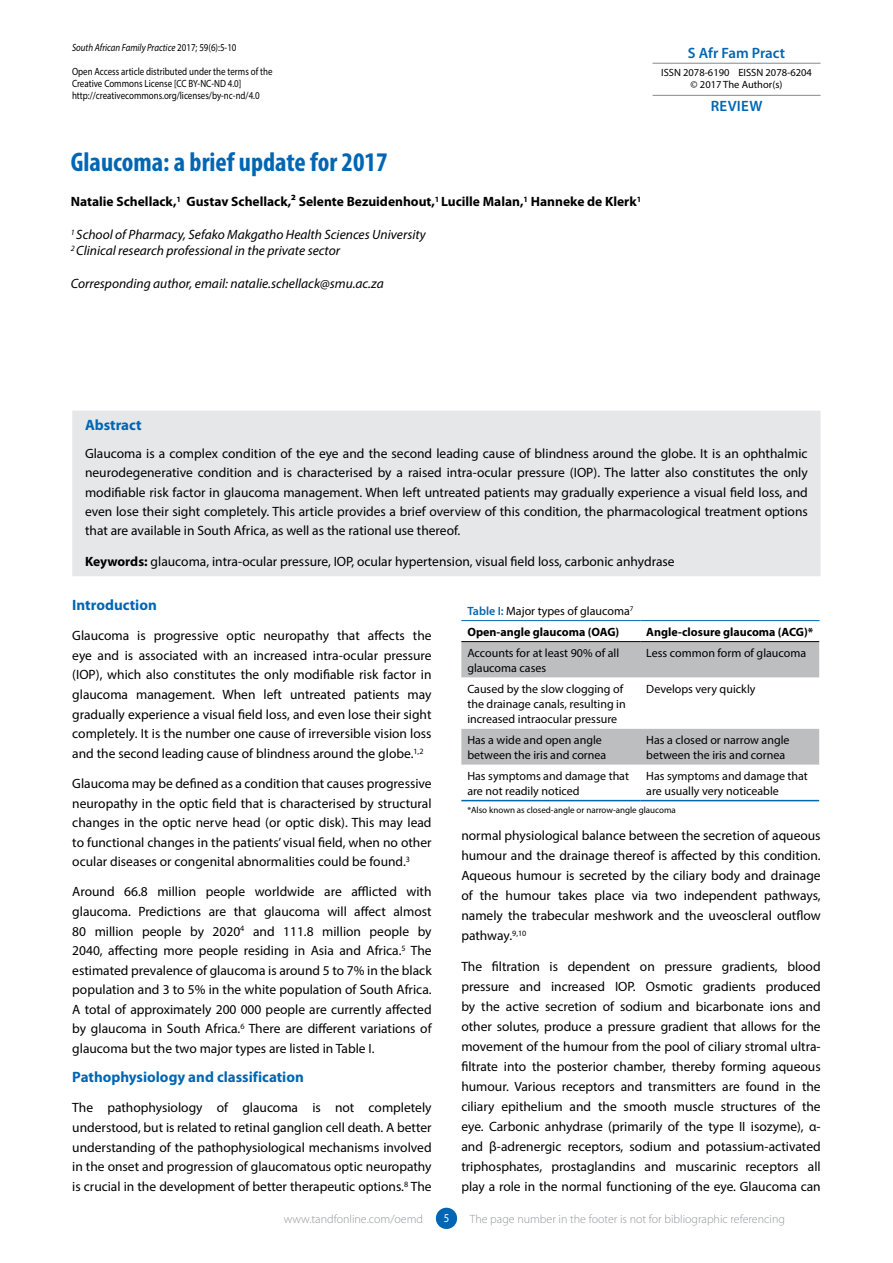
<style>
.page{position:relative;width:893px;height:1263px;background:#fff}
.page>*{position:absolute;margin:0;border:0;box-sizing:border-box;transform-origin:0 0}
.t1{font:700 condensed 27px "Myriad Pro";color:#0066b3}
.t2{font:700 15px "Myriad Pro";color:#0066b3}
.t3{font:600 15px "Myriad Pro";color:#0066b3}
.t4{font:13.5px/19.5px "Myriad Pro";color:#000;text-align:justify}
.t5{font:italic 13.5px/16.5px "Myriad Pro";color:#000}
.t6{font:700 13.5px "Myriad Pro";color:#000}
.t7{font:12px/15px "Myriad Pro";color:#000}
.t8{font:300 12px "Myriad Pro";color:#939598}
.t9{font:700 12px/21px "Myriad Pro";color:#000}
.t10{font:12px "Myriad Pro";color:#fff;scale:.9 1}
.t11{font:10.5px/12px "Myriad Pro";color:#000;scale:.85 1}
.t12{font:10.5px/12px "Myriad Pro";color:#000;text-align:center}
.t13{font:italic 10.5px "Myriad Pro";color:#000;scale:.85 1}
.t14{font:9px "Myriad Pro";color:#000}
.s1{font-style:normal}
.s2{font-weight:700}
.s3{font-weight:600;color:#0066b3}
.s4{font-weight:400}
</style>
<div class="page">
<div style="left:436px;top:1208px;width:21px;height:21px;background:#0066b3;border-radius:50%"></div>
<hr style="left:652px;top:63px;width:168px;height:1px;background:#939598">
<hr style="left:652px;top:95px;width:168px;height:1px;background:#939598">
<div style="left:72px;top:411px;width:748px;height:165px;background:#e6e7e8"></div>
<svg style="left:461px;top:621px;width:358px;height:181px"></svg>
<svg style="left:461px;top:642px;width:358px;height:123px"></svg>
<hr style="left:461px;top:620px;width:179px;height:1px;background:#0066b3">
<hr style="left:640px;top:620px;width:180px;height:1px;background:#0066b3">
<hr style="left:461px;top:800px;width:179px;height:1px;background:#0066b3">
<hr style="left:640px;top:800px;width:179px;height:1px;background:#0066b3">
<hr style="left:461px;top:641px;width:179px;height:1px;background:#000">
<hr style="left:640px;top:641px;width:179px;height:1px;background:#000">
<p class="t13" style="left:72px;top:41px;width:195px">South African Family Practice <span class="s1">2017; 59(6):5-10</span></p>
<p class="t11" style="left:72px;top:65px;width:237px">Open Access article distributed under the terms of the<br>Creative Commons License [CC BY-NC-ND 4.0] http://creativecommons.org/licenses/by-nc-nd/4.0</p>
<h1 class="t1" style="left:71px;top:145px;width:318px">Glaucoma: a brief update for 2017</h1>
<p class="t6" style="left:71px;top:192px;width:572px">Natalie Schellack,<sup>1</sup> Gustav Schellack,2 Selente Bezuidenhout,<sup>1</sup> Lucille Malan,<sup>1</sup> Hanneke de Klerk<sup>1</sup></p>
<p class="t5" style="left:71px;top:226px;width:357px"><sup>1</sup> School of Pharmacy, Sefako Makgatho Health Sciences University<br><sup>2</sup> Clinical research professional in the private sector</p>
<p class="t5" style="left:71px;top:275px;width:314px">Corresponding author, email: natalie.schellack@smu.ac.za</p>
<p class="t3" style="left:688px;top:44px;width:99px">S Afr Fam Pract</p>
<p class="t12" style="left:661px;top:67px;width:152px">ISSN 2078-6190 EISSN 2078-6204 © 2017 The Author(s)</p>
<p class="t3" style="left:711px;top:96px;width:53px">REVIEW</p>
<p class="t2" style="left:85px;top:415px;width:58px">Abstract</p>
<p class="t4" style="left:85px;top:443px;width:724px">Glaucoma is a complex condition of the eye and the second leading cause of blindness around the globe. It is an ophthalmic neurodegenerative condition and is characterised by a raised intra-ocular pressure (IOP). The latter also constitutes the only modifiable risk factor in glaucoma management. When left untreated patients may gradually experience a visual field loss, and even lose their sight completely. This article provides a brief overview of this condition, the pharmacological treatment options that are available in South Africa, as well as the rational use thereof.</p>
<p class="t4" style="left:85px;top:551px;width:591px"><span class="s2">Keywords:</span> glaucoma, intra-ocular pressure, IOP, ocular hypertension, visual field loss, carbonic anhydrase</p>
<p class="t2" style="left:72px;top:595px;width:86px">Introduction</p>
<p class="t4" style="left:72px;top:626px;width:361px">Glaucoma is progressive optic neuropathy that affects the eye and is associated with an increased intra-ocular pressure (IOP), which also constitutes the only modifiable risk factor in glaucoma management. When left untreated patients may gradually experience a visual field loss, and even lose their sight completely. It is the number one cause of irreversible vision loss and the second leading cause of blindness around the globe.<sup>1,2</sup></p>
<p class="t4" style="left:72px;top:773px;width:361px">Glaucoma may be defined as a condition that causes progressive neuropathy in the optic field that is characterised by structural changes in the optic nerve head (or optic disk). This may lead to functional changes in the patients’ visual field, when no other ocular diseases or congenital abnormalities could be found.<sup>3</sup></p>
<p class="t4" style="left:72px;top:882px;width:361px">Around 66.8 million people worldwide are afflicted with glaucoma. Predictions are that glaucoma will affect almost 80 million people by 2020<sup>4</sup> and 111.8 million people by 2040, affecting more people residing in Asia and Africa.<sup>5</sup> The estimated prevalence of glaucoma is around 5 to 7% in the black population and 3 to 5% in the white population of South Africa.<br>A total of approximately 200 000 people are currently affected by glaucoma in South Africa.<sup>6</sup> There are different variations of glaucoma but the two major types are listed in Table I.</p>
<p class="t2" style="left:72px;top:1067px;width:233px">Pathophysiology and classification</p>
<p class="t4" style="left:72px;top:1098px;width:361px">The pathophysiology of glaucoma is not completely understood, but is related to retinal ganglion cell death. A better understanding of the pathophysiological mechanisms involved in the onset and progression of glaucomatous optic neuropathy is crucial in the development of better therapeutic options.<sup>8</sup> The</p>
<p class="t9" style="left:467px;top:600px;width:168px"><span class="s3">Table I:</span> <span class="s4">Major types of glaucoma</span><sup>7<br></sup>Open-angle glaucoma (OAG)</p>
<p class="t9" style="left:646px;top:621px;width:168px">Angle-closure glaucoma (ACG)*</p>
<p class="t7" style="left:467px;top:645px;width:153px">Accounts for at least 90% of all glaucoma cases</p>
<p class="t7" style="left:646px;top:645px;width:161px">Less common form of glaucoma</p>
<p class="t7" style="left:467px;top:681px;width:160px">Caused by the slow clogging of the drainage canals, resulting in increased intraocular pressure</p>
<p class="t7" style="left:646px;top:681px;width:111px">Develops very quickly</p>
<p class="t7" style="left:467px;top:732px;width:141px">Has a wide and open angle between the iris and cornea</p>
<p class="t7" style="left:646px;top:732px;width:145px">Has a closed or narrow angle between the iris and cornea</p>
<p class="t7" style="left:467px;top:768px;width:163px">Has symptoms and damage that are not readily noticed</p>
<p class="t7" style="left:646px;top:768px;width:163px">Has symptoms and damage that are usually very noticeable</p>
<p class="t14" style="left:467px;top:805px;width:210px">*Also known as closed-angle or narrow-angle glaucoma</p>
<p class="t4" style="left:461px;top:826px;width:361px;line-height:20px">normal physiological balance between the secretion of aqueous humour and the drainage thereof is affected by this condition.<br>Aqueous humour is secreted by the ciliary body and drainage of the humour takes place via two independent pathways, namely the trabecular meshwork and the uveoscleral outflow pathway.<sup>9,10</sup></p>
<p class="t4" style="left:461px;top:956px;width:361px;line-height:20px">The filtration is dependent on pressure gradients, blood pressure and increased IOP. Osmotic gradients produced by the active secretion of sodium and bicarbonate ions and other solutes, produce a pressure gradient that allows for the movement of the humour from the pool of ciliary stromal ultra&shy;filtrate into the posterior chamber, thereby forming aqueous humour. Various receptors and transmitters are found in the ciliary epithelium and the smooth muscle structures of the eye. Carbonic anhydrase (primarily of the type II isozyme), α&shy;and β-adrenergic receptors, sodium and potassium-activated triphosphates, prostaglandins and muscarinic receptors all play a role in the normal functioning of the eye. Glaucoma can</p>
<p class="t8" style="left:284px;top:1212px;width:141px">www.tandfonline.com/oemd</p>
<p class="t10" style="left:444px;top:1211px;width:8px">5</p>
<p class="t8" style="left:470px;top:1212px;width:317px">The page number in the footer is not for bibliographic referencing</p>
</div>
